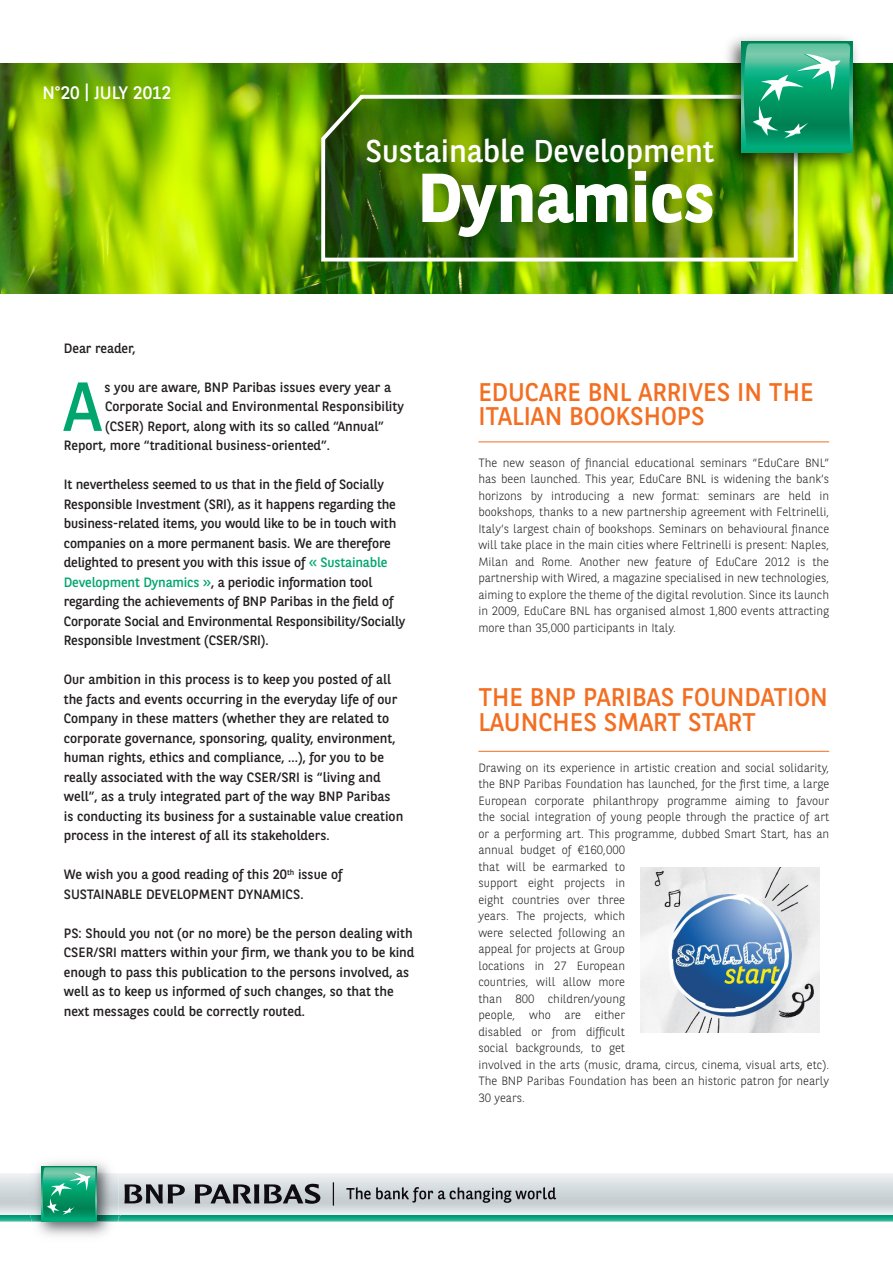
<style>
.page{position:relative;width:893px;height:1263px;background:#fff}
.page>*{position:absolute;margin:0;border:0;box-sizing:border-box;transform-origin:0 0}
.t1{font:69.15px "BNPP Sans";color:#00a66e}
.t2{font:700 69px "BNPP Sans";color:#fff}
.t3{font:31.5px "BNPP Sans";color:#fff}
.t4{font:25.5px "BNPP Sans";color:#f36e21}
.t5{font:18px "BNPP Sans";color:#fff}
.t6{font:13.5px/19.5px "BNPP Sans";color:#231f20}
.t7{font:300 12px/16.5px "BNPP Sans";color:#231f20;text-align:justify}
.s1{color:#fff}
.s2{color:#00a66e}
</style>
<div class="page">
<img style="left:0;top:64px;width:893px;height:229px">
<hr style="left:478px;top:441px;width:351px;height:1px;background:#f36e21">
<hr style="left:478px;top:751px;width:351px;height:1px;background:#f36e21">
<svg style="left:318px;top:93px;width:482px;height:170px;background:#487714"></svg>
<img style="left:719px;top:37px;width:147px;height:138px">
<svg style="left:742px;top:41px;width:110px;height:111px"></svg>
<svg style="left:744px;top:43px;width:106px;height:105px;background:#2cab81"></svg>
<img style="left:29px;top:1161px;width:90px;height:75px">
<svg style="left:0;top:1167px;width:893px;height:54px"></svg>
<img style="left:640px;top:867px;width:179px;height:165px">
<p class="t5" style="left:43px;top:80px;width:130px">N°20 | JULY 2012</p>
<p class="t3" style="left:365px;top:129px;width:350px">Sustainable Development</p>
<p class="t2" style="left:418px;top:151px;width:298px">Dynamics</p>
<p class="t6" style="left:64px;top:338px;width:73px">Dear reader,</p>
<p class="t1" style="left:64px;top:360px;width:39px">A</p>
<p class="t6" style="left:101px;top:377px;width:291px"><span class="s1">.</span>s you are aware, BNP Paribas issues every year a</p>
<p class="t6" style="left:105px;top:396px;width:300px">Corporate Social and Environmental Responsibility</p>
<p class="t6" style="left:105px;top:416px;width:281px">(CSER) Report, along with its so called “Annual”</p>
<p class="t6" style="left:64px;top:435px;width:268px">Report, more “traditional business-oriented”.</p>
<p class="t6" style="left:64px;top:474px;width:343px">It nevertheless seemed to us that in the field of Socially Responsible Investment (SRI), as it happens regarding the business-related items, you would like to be in touch with companies on a more permanent basis. We are therefore delighted to present you with this issue of <span class="s2">« Sustainable Development Dynamics »</span>, a periodic information tool regarding the achievements of BNP Paribas in the field of Corporate Social and Environmental Responsibility/Socially Responsible Investment (CSER/SRI).</p>
<p class="t6" style="left:64px;top:669px;width:341px">Our ambition in this process is to keep you posted of all the facts and events occurring in the everyday life of our Company in these matters (whether they are related to corporate governance, sponsoring, quality, environment, human rights, ethics and compliance, …), for you to be really associated with the way CSER/SRI is “living and well”, as a truly integrated part of the way BNP Paribas is conducting its business for a sustainable value creation process in the interest of all its stakeholders.</p>
<p class="t6" style="left:64px;top:864px;width:280px">We wish you a good reading of this 20<sup>th</sup> issue of</p>
<p class="t6" style="left:64px;top:884px;width:241px">SUSTAINABLE DEVELOPMENT DYNAMICS.</p>
<p class="t6" style="left:64px;top:923px;width:352px">PS: Should you not (or no more) be the person dealing with CSER/SRI matters within your firm, we thank you to be kind enough to pass this publication to the persons involved, as well as to keep us informed of such changes, so that the next messages could be correctly routed.</p>
<p class="t4" style="left:478px;top:374px;width:337px">EDUCARE BNL ARRIVES IN THE</p>
<p class="t4" style="left:478px;top:399px;width:228px">ITALIAN BOOKSHOPS</p>
<p class="t7" style="left:478px;top:454px;width:352px">The new season of financial educational seminars “EduCare BNL” has been launched. This year, EduCare BNL is widening the bank’s horizons by introducing a new format: seminars are held in bookshops, thanks to a new partnership agreement with Feltrinelli, Italy’s largest chain of bookshops. Seminars on behavioural finance will take place in the main cities where Feltrinelli is present: Naples, Milan and Rome. Another new feature of EduCare 2012 is the partnership with Wired, a magazine specialised in new technologies, aiming to explore the theme of the digital revolution. Since its launch in 2009, EduCare BNL has organised almost 1,800 events attracting more than 35,000 participants in Italy.</p>
<p class="t4" style="left:478px;top:679px;width:351px">THE BNP PARIBAS FOUNDATION</p>
<p class="t4" style="left:478px;top:704px;width:279px">LAUNCHES SMART START</p>
<p class="t7" style="left:478px;top:759px;width:352px;text-align:left">Drawing on its experience in artistic creation and social solidarity, the BNP Paribas Foundation has launched, for the first time, a large European corporate philanthropy programme aiming to favour the social integration of young people through the practice of art or a performing art. This programme, dubbed Smart Start, has an annual budget of €160,000<br>that will be earmarked to<br>support eight projects in<br>eight countries over three<br>years. The projects, which<br>were selected following an<br>appeal for projects at Group<br>locations in 27 European<br>countries, will allow more<br>than 800 children/young<br>people, who are either<br>disabled or from difficult<br>social backgrounds, to get<br>involved in the arts (music, drama, circus, cinema, visual arts, etc).<br>The BNP Paribas Foundation has been an historic patron for nearly 30 years.</p>
</div>
